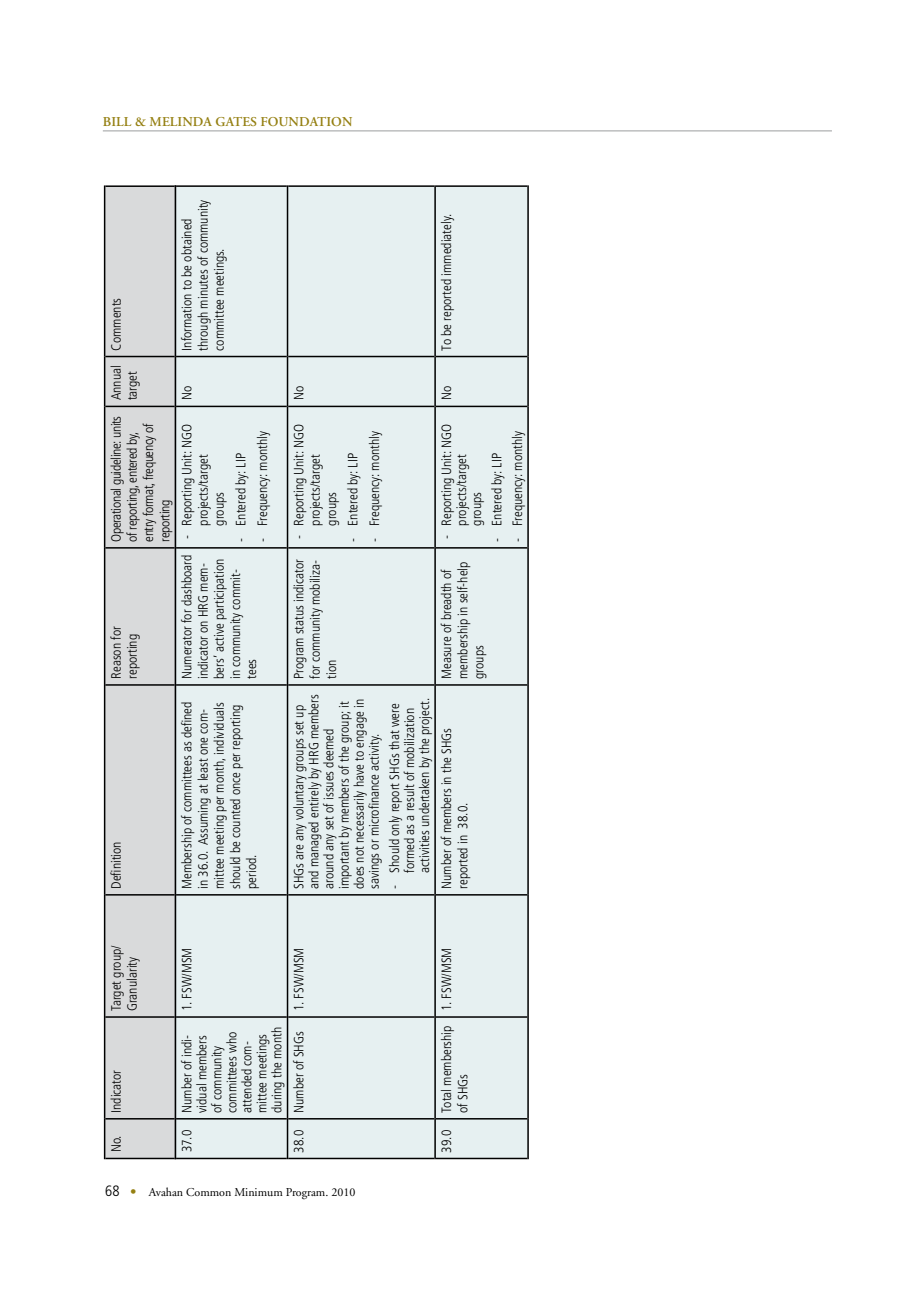
<style>
.page{position:relative;width:913px;height:1313px;background:#fff}
.page>*{position:absolute;margin:0;border:0;box-sizing:border-box;transform-origin:0 0}
.t1{font:300 condensed 13.5px/16.2px "Frutiger";color:#000}
.t2{font:300 condensed 13.5px/16.2px "Frutiger";letter-spacing:-.025em;color:#000}
.t3{font:600 13.5px "Adobe Garamond";letter-spacing:.005em;color:#958012}
.t4{font:12px "Adobe Garamond";color:#000}
.s1{font-family:"Frutiger";font-weight:300;font-stretch:condensed;font-size:15px}
.s2{font-size:16.5px;color:#958012}
</style>
<div class="page">
<hr style="left:103px;top:130px;width:729px;height:1px;background:#9c9d9f">
<div style="left:176px;top:187px;width:351px;height:970px;background:#e6f0f1"></div>
<hr style="left:176px;top:1157px;width:111px;height:2px;background:#000">
<hr style="left:176px;top:1117px;width:111px;height:2px;background:#000">
<hr style="left:176px;top:1016px;width:111px;height:1px;background:#000">
<hr style="left:176px;top:894px;width:111px;height:1px;background:#000">
<hr style="left:176px;top:684px;width:111px;height:1px;background:#000">
<hr style="left:176px;top:547px;width:111px;height:1px;background:#000">
<hr style="left:176px;top:405px;width:111px;height:2px;background:#000">
<hr style="left:176px;top:356px;width:111px;height:1px;background:#000">
<hr style="left:176px;top:185px;width:111px;height:2px;background:#000">
<hr style="left:287px;top:1118px;width:1px;height:41px;background:#000">
<hr style="left:288px;top:1157px;width:146px;height:2px;background:#000">
<hr style="left:287px;top:1016px;width:1px;height:102px;background:#000">
<hr style="left:288px;top:1117px;width:146px;height:2px;background:#000">
<hr style="left:287px;top:894px;width:1px;height:122px;background:#000">
<hr style="left:288px;top:1016px;width:146px;height:1px;background:#000">
<hr style="left:287px;top:685px;width:1px;height:209px;background:#000">
<hr style="left:288px;top:894px;width:146px;height:1px;background:#000">
<hr style="left:287px;top:548px;width:1px;height:137px;background:#000">
<hr style="left:288px;top:684px;width:146px;height:1px;background:#000">
<hr style="left:287px;top:406px;width:1px;height:142px;background:#000">
<hr style="left:288px;top:547px;width:146px;height:1px;background:#000">
<hr style="left:287px;top:356px;width:1px;height:50px;background:#000">
<hr style="left:288px;top:405px;width:146px;height:2px;background:#000">
<hr style="left:287px;top:185px;width:1px;height:171px;background:#000">
<hr style="left:288px;top:356px;width:146px;height:1px;background:#000">
<hr style="left:288px;top:185px;width:146px;height:2px;background:#000">
<hr style="left:434px;top:1118px;width:2px;height:41px;background:#000">
<hr style="left:436px;top:1157px;width:91px;height:2px;background:#000">
<hr style="left:434px;top:1016px;width:2px;height:102px;background:#000">
<hr style="left:436px;top:1117px;width:91px;height:2px;background:#000">
<hr style="left:434px;top:894px;width:2px;height:122px;background:#000">
<hr style="left:436px;top:1016px;width:91px;height:1px;background:#000">
<hr style="left:434px;top:685px;width:2px;height:209px;background:#000">
<hr style="left:436px;top:894px;width:91px;height:1px;background:#000">
<hr style="left:434px;top:548px;width:2px;height:137px;background:#000">
<hr style="left:436px;top:684px;width:91px;height:1px;background:#000">
<hr style="left:434px;top:406px;width:2px;height:142px;background:#000">
<hr style="left:436px;top:547px;width:91px;height:1px;background:#000">
<hr style="left:434px;top:356px;width:2px;height:50px;background:#000">
<hr style="left:436px;top:405px;width:91px;height:2px;background:#000">
<hr style="left:434px;top:185px;width:2px;height:171px;background:#000">
<hr style="left:436px;top:356px;width:91px;height:1px;background:#000">
<hr style="left:436px;top:185px;width:91px;height:2px;background:#000">
<hr style="left:527px;top:1118px;width:2px;height:41px;background:#000">
<hr style="left:527px;top:1016px;width:2px;height:102px;background:#000">
<hr style="left:527px;top:894px;width:2px;height:122px;background:#000">
<hr style="left:527px;top:685px;width:2px;height:209px;background:#000">
<hr style="left:527px;top:548px;width:2px;height:137px;background:#000">
<hr style="left:527px;top:406px;width:2px;height:142px;background:#000">
<hr style="left:527px;top:356px;width:2px;height:50px;background:#000">
<hr style="left:527px;top:185px;width:2px;height:171px;background:#000">
<div style="left:105px;top:187px;width:70px;height:970px;background:#d9dadb"></div>
<hr style="left:104px;top:1118px;width:1px;height:41px;background:#000">
<hr style="left:105px;top:1157px;width:70px;height:2px;background:#000">
<hr style="left:104px;top:1016px;width:1px;height:102px;background:#000">
<hr style="left:105px;top:1117px;width:70px;height:2px;background:#000">
<hr style="left:104px;top:894px;width:1px;height:122px;background:#000">
<hr style="left:105px;top:1016px;width:70px;height:1px;background:#000">
<hr style="left:104px;top:685px;width:1px;height:209px;background:#000">
<hr style="left:105px;top:894px;width:70px;height:1px;background:#000">
<hr style="left:104px;top:548px;width:1px;height:137px;background:#000">
<hr style="left:105px;top:684px;width:70px;height:1px;background:#000">
<hr style="left:104px;top:406px;width:1px;height:142px;background:#000">
<hr style="left:105px;top:547px;width:70px;height:1px;background:#000">
<hr style="left:104px;top:356px;width:1px;height:50px;background:#000">
<hr style="left:105px;top:405px;width:70px;height:2px;background:#000">
<hr style="left:104px;top:185px;width:1px;height:171px;background:#000">
<hr style="left:105px;top:356px;width:70px;height:1px;background:#000">
<hr style="left:105px;top:185px;width:70px;height:2px;background:#000">
<hr style="left:175px;top:1118px;width:1px;height:41px;background:#000">
<hr style="left:175px;top:1016px;width:1px;height:102px;background:#000">
<hr style="left:175px;top:894px;width:1px;height:122px;background:#000">
<hr style="left:175px;top:685px;width:1px;height:209px;background:#000">
<hr style="left:175px;top:548px;width:1px;height:137px;background:#000">
<hr style="left:175px;top:406px;width:1px;height:142px;background:#000">
<hr style="left:175px;top:356px;width:1px;height:50px;background:#000">
<hr style="left:175px;top:185px;width:1px;height:171px;background:#000">
<p class="t3" style="left:103px;top:114px;width:251px">BILL &amp; MELINDA GATES FOUNDATION</p>
<p class="t1" style="left:108px;top:350px;width:54px;rotate:-90deg">Comments</p>
<p class="t1" style="left:108px;top:400px;width:37px;rotate:-90deg">Annual target</p>
<p class="t2" style="left:108px;top:542px;width:127px;rotate:-90deg">Operational guideline: units of reporting, entered by, entry format, frequency of reporting</p>
<p class="t1" style="left:108px;top:679px;width:54px;rotate:-90deg">Reason for reporting</p>
<p class="t1" style="left:179px;top:350px;width:152px;rotate:-90deg">Information to be obtained through minutes of community committee meetings.</p>
<p class="t1" style="left:179px;top:400px;width:16px;rotate:-90deg">No</p>
<p class="t1" style="left:179px;top:525px;width:103px;text-indent:-13px;rotate:-90deg">- Reporting Unit: NGO projects/target groups</p>
<p class="t1" style="left:233px;top:542px;width:90px;rotate:-90deg">- Entered by: LIP</p>
<p class="t1" style="left:254px;top:542px;width:112px;rotate:-90deg">- Frequency: monthly</p>
<p class="t1" style="left:179px;top:679px;width:126px;rotate:-90deg">Numerator for dashboard indicator on HRG mem&shy;bers’ active participation in community commit&shy;tees</p>
<p class="t1" style="left:108px;top:888px;width:49px;rotate:-90deg">Definition</p>
<p class="t1" style="left:179px;top:888px;width:189px;rotate:-90deg">Membership of committees as defined in 36.0. Assuming at least one com&shy;mittee meeting per month, individuals should be counted once per reporting period.</p>
<p class="t1" style="left:438px;top:350px;width:138px;rotate:-90deg">To be reported immediately.</p>
<p class="t1" style="left:291px;top:400px;width:16px;rotate:-90deg">No</p>
<p class="t1" style="left:438px;top:400px;width:16px;rotate:-90deg">No</p>
<p class="t1" style="left:291px;top:525px;width:103px;text-indent:-13px;rotate:-90deg">- Reporting Unit: NGO projects/target groups</p>
<p class="t1" style="left:291px;top:679px;width:121px;text-align:justify;rotate:-90deg">Program status indicator for community mobiliza&shy;tion</p>
<p class="t1" style="left:345px;top:542px;width:90px;rotate:-90deg">- Entered by: LIP</p>
<p class="t1" style="left:367px;top:542px;width:112px;rotate:-90deg">- Frequency: monthly</p>
<p class="t1" style="left:292px;top:888px;width:196px;line-height:15px;rotate:-90deg">SHGs are any voluntary groups set up and managed entirely by HRG members around any set of issues deemed important by members of the group; it does not necessarily have to engage in savings or microfinance activity.</p>
<p class="t1" style="left:387px;top:872px;width:176px;line-height:15px;text-indent:-16px;rotate:-90deg">- Should only report SHGs that were formed as a result of mobilization activities undertaken by the project.</p>
<p class="t1" style="left:439px;top:525px;width:103px;line-height:15px;text-indent:-13px;rotate:-90deg">- Reporting Unit: NGO projects/target groups</p>
<p class="t1" style="left:509px;top:542px;width:112px;rotate:-90deg">- Frequency: monthly</p>
<p class="t1" style="left:489px;top:542px;width:90px;rotate:-90deg">- Entered by: LIP</p>
<p class="t1" style="left:438px;top:679px;width:119px;rotate:-90deg">Measure of breadth of membership in self-help groups</p>
<p class="t1" style="left:438px;top:888px;width:162px;rotate:-90deg">Number of members in the SHGs reported in 38.0.</p>
<p class="t1" style="left:108px;top:1010px;width:67px;rotate:-90deg">Target group/<br>Granularity</p>
<p class="t1" style="left:108px;top:1152px;width:84px;rotate:-90deg">No. Indicator</p>
<p class="t1" style="left:179px;top:1010px;width:65px;rotate:-90deg">1. FSW/MSM</p>
<p class="t1" style="left:179px;top:1112px;width:87px;line-height:15px;rotate:-90deg">Number of indi&shy;vidual members of community committees who attended com&shy;mittee meetings during the month</p>
<p class="t1" style="left:179px;top:1152px;width:24px;rotate:-90deg">37.0</p>
<p class="t1" style="left:291px;top:1010px;width:65px;rotate:-90deg">1. FSW/MSM</p>
<p class="t1" style="left:291px;top:1112px;width:83px;rotate:-90deg">Number of SHGs</p>
<p class="t1" style="left:291px;top:1152px;width:24px;rotate:-90deg">38.0</p>
<p class="t4" style="left:105px;top:1185px;width:252px"><span class="s1">68</span> <span class="s2">•</span> Avahan Common Minimum Program. 2010</p>
<p class="t1" style="left:438px;top:1010px;width:65px;rotate:-90deg">1. FSW/MSM</p>
<p class="t1" style="left:438px;top:1112px;width:89px;rotate:-90deg">Total membership of SHGs</p>
<p class="t1" style="left:438px;top:1152px;width:24px;rotate:-90deg">39.0</p>
</div>
